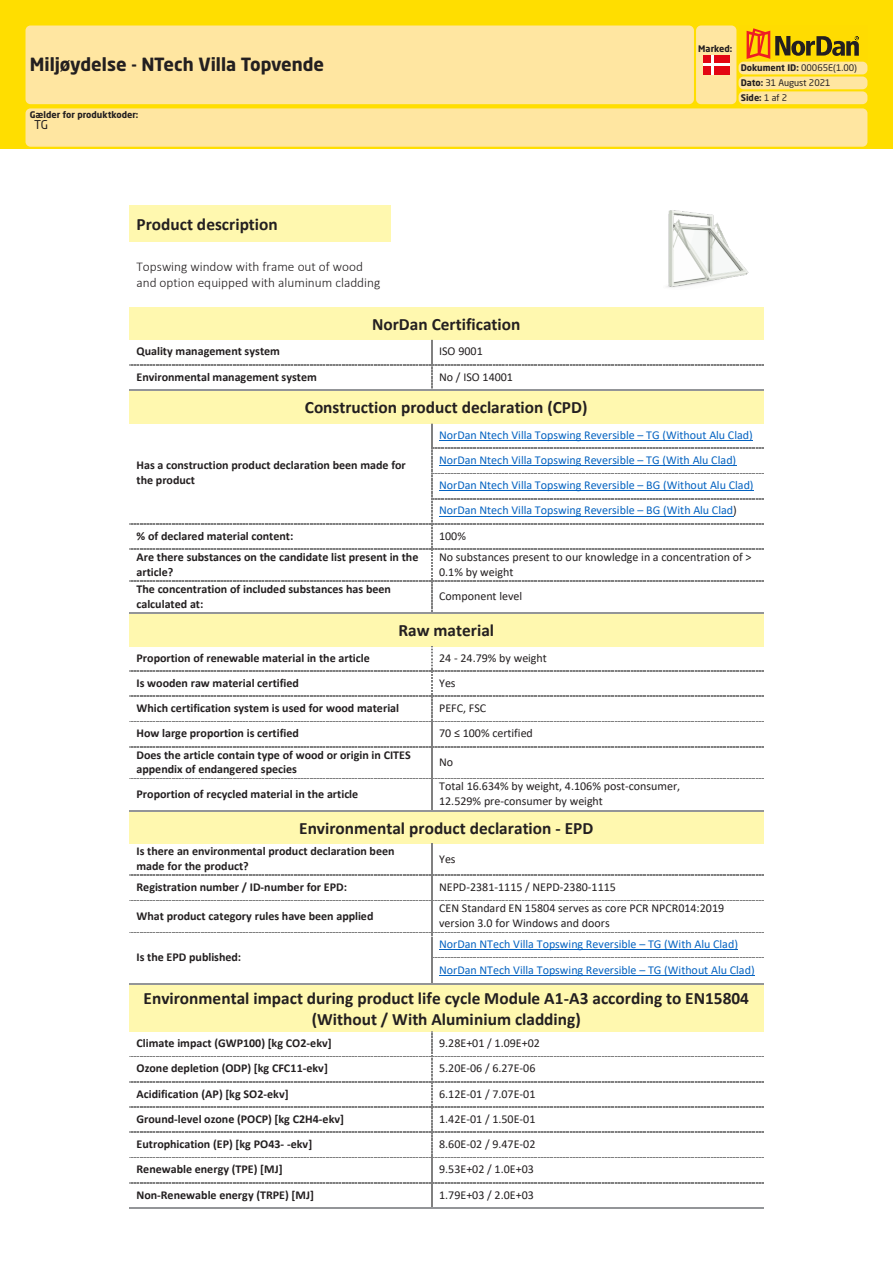
<style>
.page{position:relative;width:893px;height:1263px;background:#fff}
.page>*{position:absolute;margin:0;border:0;box-sizing:border-box;transform-origin:0 0}
.t1{font:700 18px "Neo Sans W1 G";color:#231f20}
.t2{font:700 17.25px/21.1px "Calibri";color:#231f20;text-align:center}
.t3{font:300 13.35px/16.2px "Calibri";color:#231f20}
.t4{font:700 12px/14.7px "Calibri";color:#231f20}
.t5{font:12px/14.7px "Calibri";color:#231f20}
.t6{font:12px/25.2px "Calibri";color:#0563c1}
.t7{font:12px "Neo Sans W1 G";color:#231f20}
.t8{font:9px "Neo Sans W1 G";color:#231f20}
.t9{font:700 9px "Neo Sans W1 G";color:#231f20}
.s1{font-weight:700}
.s2{font-weight:400}
.s3{color:#231f20}
</style>
<div class="page">
<div style="left:129px;top:205px;width:262px;height:36px;background:#fff8af"></div>
<div style="left:129px;top:308px;width:635px;height:32px;background:#fff8af"></div>
<div style="left:129px;top:391px;width:635px;height:32px;background:#fff8af"></div>
<svg style="left:129px;top:340px;width:635px;height:51px"></svg>
<hr style="left:433px;top:390px;width:331px;height:1px;background:#939598">
<div style="left:129px;top:614px;width:635px;height:32px;background:#fff8af"></div>
<svg style="left:129px;top:423px;width:635px;height:191px"></svg>
<hr style="left:433px;top:612px;width:331px;height:2px;background:#939598">
<div style="left:129px;top:812px;width:635px;height:32px;background:#fff8af"></div>
<svg style="left:129px;top:646px;width:635px;height:165px"></svg>
<hr style="left:433px;top:810px;width:331px;height:1px;background:#939598">
<div style="left:129px;top:984px;width:635px;height:47px;background:#fff8af"></div>
<svg style="left:129px;top:844px;width:635px;height:140px"></svg>
<hr style="left:433px;top:983px;width:331px;height:1px;background:#939598">
<svg style="left:129px;top:1031px;width:635px;height:178px"></svg>
<hr style="left:433px;top:1208px;width:331px;height:1px;background:#939598">
<img style="left:667px;top:210px;width:82px;height:78px">
<div style="left:0;top:0;width:893px;height:149px;background:#ffde00"></div>
<div style="left:739px;top:26px;width:128px;height:37px;background:linear-gradient(to right,#ffdc01,#ffdc01)"></div>
<svg style="left:747px;top:28px;width:112px;height:31px"></svg>
<div style="left:697px;top:26px;width:39px;height:77px;background:#ffe6a1;border-radius:4px"></div>
<div style="left:696px;top:26px;width:40px;height:78px;border:2px solid #ffe6a1;border-radius:4px"></div>
<div style="left:26px;top:26px;width:667px;height:77px;background:#ffe6a1;border-radius:4px"></div>
<div style="left:26px;top:26px;width:668px;height:78px;border:2px solid #ffe6a1;border-radius:4px"></div>
<div style="left:739px;top:62px;width:128px;height:12px;background:#ffe6a1;border-radius:4px"></div>
<div style="left:739px;top:62px;width:128px;height:12px;border:2px solid #ffe6a1;border-radius:4px"></div>
<div style="left:739px;top:77px;width:128px;height:12px;background:#ffe6a1;border-radius:4px"></div>
<div style="left:739px;top:77px;width:128px;height:12px;border:2px solid #ffe6a1;border-radius:4px"></div>
<div style="left:739px;top:92px;width:128px;height:11px;background:#ffe6a1;border-radius:4px"></div>
<div style="left:739px;top:91px;width:128px;height:13px;border:2px solid #ffe6a1;border-radius:4px"></div>
<div style="left:26px;top:109px;width:841px;height:37px;background:#ffe6a1;border-radius:4px"></div>
<div style="left:26px;top:108px;width:841px;height:39px;border:2px solid #ffe6a1;border-radius:4px"></div>
<div style="left:703px;top:55px;width:26px;height:19px;background:#e30613"></div>
<hr style="left:711px;top:55px;width:3px;height:19px;background:#fff">
<hr style="left:703px;top:64px;width:26px;height:2px;background:#fff">
<p class="t1" style="left:30px;top:53px;width:296px">Miljøydelse - NTech Villa Topvende</p>
<p class="t9" style="left:30px;top:109px;width:110px">Gælder for produktkoder:</p>
<p class="t7" style="left:34px;top:117px;width:16px">TG</p>
<p class="t2" style="left:137px;top:213px;width:143px">Product description</p>
<p class="t3" style="left:137px;top:258px;width:245px">Topswing window with frame out of wood and option equipped with aluminum cladding</p>
<p class="t2" style="left:372px;top:314px;width:150px">NorDan Certification</p>
<p class="t4" style="left:137px;top:344px;width:145px">Quality management system</p>
<p class="t5" style="left:439px;top:344px;width:45px">ISO 9001</p>
<p class="t4" style="left:137px;top:369px;width:182px">Environmental management system</p>
<p class="t5" style="left:439px;top:369px;width:75px">No / ISO 14001</p>
<p class="t2" style="left:305px;top:397px;width:284px">Construction product declaration (CPD)</p>
<p class="t9" style="left:698px;top:43px;width:36px">Marked:</p>
<p class="t8" style="left:741px;top:62px;width:118px"><span class="s1">Dokument ID:</span> 00065E(1.00)</p>
<p class="t8" style="left:741px;top:77px;width:92px"><span class="s1">Dato:</span> 31 August 2021</p>
<p class="t9" style="left:741px;top:92px;width:48px">Side: <span class="s2">1 af 2</span></p>
<p class="t4" style="left:137px;top:458px;width:271px">Has a construction product declaration been made for the product</p>
<p class="t6" style="left:439px;top:422px;width:316px">NorDan Ntech Villa Topswing Reversible – TG (Without Alu Clad)<br>NorDan Ntech Villa Topswing Reversible – TG (With Alu Clad)<br>NorDan Ntech Villa Topswing Reversible – BG (Without Alu Clad)<br>NorDan Ntech Villa Topswing Reversible – BG (With Alu Clad<span class="s3">)</span></p>
<p class="t4" style="left:137px;top:528px;width:158px">% of declared material content:</p>
<p class="t5" style="left:439px;top:528px;width:28px">100%</p>
<p class="t4" style="left:137px;top:549px;width:283px">Are there substances on the candidate list present in the article?</p>
<p class="t5" style="left:439px;top:549px;width:314px">No substances present to our knowledge in a concentration of &gt;<br>0.1% by weight</p>
<p class="t4" style="left:137px;top:581px;width:256px">The concentration of included substances has been calculated at:</p>
<p class="t5" style="left:439px;top:589px;width:85px">Component level</p>
<p class="t2" style="left:398px;top:620px;width:97px">Raw material</p>
<p class="t4" style="left:137px;top:650px;width:235px">Proportion of renewable material in the article</p>
<p class="t5" style="left:439px;top:650px;width:109px">24 - 24.79% by weight</p>
<p class="t4" style="left:137px;top:675px;width:164px">Is wooden raw material certified</p>
<p class="t5" style="left:439px;top:675px;width:18px">Yes</p>
<p class="t4" style="left:137px;top:700px;width:264px">Which certification system is used for wood material</p>
<p class="t5" style="left:439px;top:700px;width:49px">PEFC, FSC</p>
<p class="t4" style="left:137px;top:726px;width:164px">How large proportion is certified</p>
<p class="t5" style="left:439px;top:726px;width:95px">70 ≤ 100% certified</p>
<p class="t4" style="left:137px;top:747px;width:276px">Does the article contain type of wood or origin in CITES appendix of endangered species</p>
<p class="t5" style="left:439px;top:754px;width:16px">No</p>
<p class="t4" style="left:137px;top:786px;width:223px">Proportion of recycled material in the article</p>
<p class="t5" style="left:439px;top:779px;width:243px">Total 16.634% by weight, 4.106% post-consumer,<br>12.529% pre-consumer by weight</p>
<p class="t2" style="left:299px;top:817px;width:296px">Environmental product declaration - EPD</p>
<p class="t4" style="left:137px;top:844px;width:260px">Is there an environmental product declaration been made for the product?</p>
<p class="t5" style="left:439px;top:851px;width:18px">Yes</p>
<p class="t4" style="left:137px;top:880px;width:212px">Registration number / ID-number for EPD:</p>
<p class="t5" style="left:439px;top:879px;width:178px">NEPD-2381-1115 / NEPD-2380-1115</p>
<p class="t4" style="left:137px;top:908px;width:238px">What product category rules have been applied</p>
<p class="t5" style="left:439px;top:901px;width:287px">CEN Standard EN 15804 serves as core PCR NPCR014:2019 version 3.0 for Windows and doors</p>
<p class="t4" style="left:137px;top:950px;width:106px">Is the EPD published:</p>
<p class="t6" style="left:439px;top:931px;width:317px;line-height:26px">NorDan NTech Villa Topswing Reversible – TG (With Alu Clad)<br>NorDan NTech Villa Topswing Reversible – TG (Without Alu Clad)</p>
<p class="t2" style="left:144px;top:987px;width:607px">Environmental impact during product life cycle Module A1-A3 according to EN15804 (Without / With Aluminium cladding)</p>
<p class="t4" style="left:137px;top:1035px;width:197px">Climate impact (GWP100) [kg CO2-ekv]</p>
<p class="t5" style="left:439px;top:1035px;width:102px">9.28E+01 / 1.09E+02</p>
<p class="t4" style="left:137px;top:1061px;width:193px">Ozone depletion (ODP) [kg CFC11-ekv]</p>
<p class="t5" style="left:439px;top:1060px;width:98px">5.20E-06 / 6.27E-06</p>
<p class="t4" style="left:137px;top:1086px;width:154px">Acidification (AP) [kg SO2-ekv]</p>
<p class="t5" style="left:439px;top:1086px;width:98px">6.12E-01 / 7.07E-01</p>
<p class="t4" style="left:137px;top:1111px;width:209px">Ground-level ozone (POCP) [kg C2H4-ekv]</p>
<p class="t5" style="left:439px;top:1111px;width:98px">1.42E-01 / 1.50E-01</p>
<p class="t4" style="left:137px;top:1136px;width:177px">Eutrophication (EP) [kg PO43- -ekv]</p>
<p class="t5" style="left:439px;top:1136px;width:98px">8.60E-02 / 9.47E-02</p>
<p class="t4" style="left:137px;top:1162px;width:148px">Renewable energy (TPE) [MJ]</p>
<p class="t5" style="left:439px;top:1161px;width:96px">9.53E+02 / 1.0E+03</p>
<p class="t4" style="left:137px;top:1187px;width:179px">Non-Renewable energy (TRPE) [MJ]</p>
<p class="t5" style="left:439px;top:1187px;width:96px">1.79E+03 / 2.0E+03</p>
</div>
